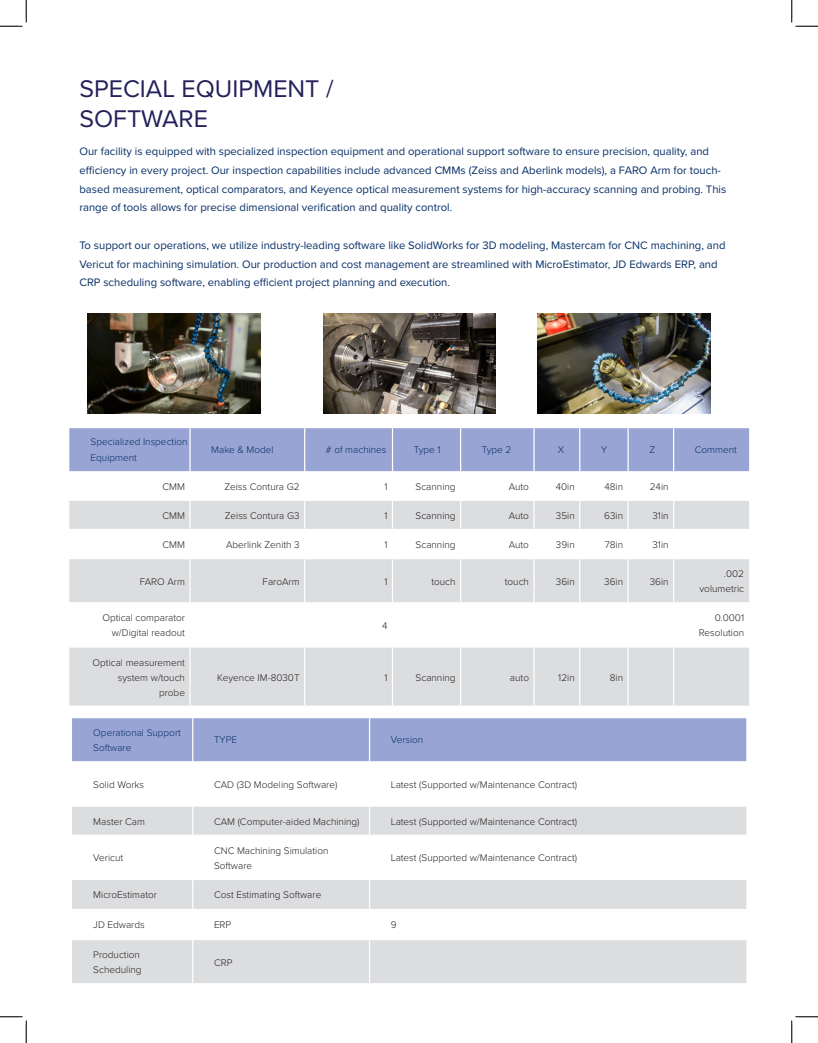
<style>
.page{position:relative;width:818px;height:1043px;background:#fff}
.page>*{position:absolute;margin:0;border:0;box-sizing:border-box;transform-origin:0 0}
.t1{font:25px/30px "Proxima Nova";color:#24205b}
.t2{font:11.25px/18.8px "Proxima Nova";color:#072e66}
.t3{font:300 10px/15px "Proxima Nova";color:#231f20;text-align:right}
.t4{font:300 10px/15px "Proxima Nova";color:#072e66}
</style>
<div class="page">
<img style="left:88px;top:313px;width:172px;height:100px">
<img style="left:323px;top:313px;width:172px;height:100px">
<img style="left:537px;top:313px;width:173px;height:100px">
<svg style="left:69px;top:559px;width:680px;height:146px;fill:#dcdddf"></svg>
<svg style="left:69px;top:428px;width:680px;height:101px"></svg>
<hr style="left:189px;top:559px;width:2px;height:43px;background:#fff">
<hr style="left:304px;top:559px;width:1px;height:43px;background:#fff">
<hr style="left:392px;top:559px;width:1px;height:43px;background:#fff">
<hr style="left:460px;top:559px;width:1px;height:43px;background:#fff">
<hr style="left:533px;top:559px;width:1px;height:43px;background:#fff">
<hr style="left:579px;top:559px;width:1px;height:43px;background:#fff">
<hr style="left:627px;top:559px;width:1px;height:43px;background:#fff">
<hr style="left:673px;top:559px;width:1px;height:43px;background:#fff">
<hr style="left:69px;top:602px;width:121px;height:1px;background:#fff">
<hr style="left:190px;top:602px;width:115px;height:1px;background:#fff">
<hr style="left:189px;top:603px;width:2px;height:43px;background:#fff">
<hr style="left:305px;top:602px;width:87px;height:1px;background:#fff">
<hr style="left:304px;top:603px;width:1px;height:43px;background:#fff">
<hr style="left:392px;top:602px;width:68px;height:1px;background:#fff">
<hr style="left:392px;top:603px;width:1px;height:43px;background:#fff">
<hr style="left:460px;top:602px;width:74px;height:1px;background:#fff">
<hr style="left:460px;top:603px;width:1px;height:43px;background:#fff">
<hr style="left:534px;top:602px;width:45px;height:1px;background:#fff">
<hr style="left:533px;top:603px;width:1px;height:43px;background:#fff">
<hr style="left:579px;top:602px;width:49px;height:1px;background:#fff">
<hr style="left:579px;top:603px;width:1px;height:43px;background:#fff">
<hr style="left:628px;top:602px;width:45px;height:1px;background:#fff">
<hr style="left:627px;top:603px;width:1px;height:43px;background:#fff">
<hr style="left:673px;top:602px;width:76px;height:1px;background:#fff">
<hr style="left:673px;top:603px;width:1px;height:43px;background:#fff">
<hr style="left:69px;top:646px;width:121px;height:1px;background:#fff">
<hr style="left:190px;top:646px;width:115px;height:1px;background:#fff">
<hr style="left:189px;top:647px;width:2px;height:58px;background:#fff">
<hr style="left:305px;top:646px;width:87px;height:1px;background:#fff">
<hr style="left:304px;top:647px;width:1px;height:58px;background:#fff">
<hr style="left:392px;top:646px;width:68px;height:1px;background:#fff">
<hr style="left:392px;top:647px;width:1px;height:58px;background:#fff">
<hr style="left:460px;top:646px;width:74px;height:1px;background:#fff">
<hr style="left:460px;top:647px;width:1px;height:58px;background:#fff">
<hr style="left:534px;top:646px;width:45px;height:1px;background:#fff">
<hr style="left:533px;top:647px;width:1px;height:58px;background:#fff">
<hr style="left:579px;top:646px;width:49px;height:1px;background:#fff">
<hr style="left:579px;top:647px;width:1px;height:58px;background:#fff">
<hr style="left:628px;top:646px;width:45px;height:1px;background:#fff">
<hr style="left:627px;top:647px;width:1px;height:58px;background:#fff">
<hr style="left:673px;top:646px;width:76px;height:1px;background:#fff">
<hr style="left:673px;top:647px;width:1px;height:58px;background:#fff">
<div style="left:72px;top:718px;width:674px;height:43px;background:#98a4d3"></div>
<svg style="left:72px;top:807px;width:674px;height:176px;fill:#dcdddf"></svg>
<hr style="left:192px;top:718px;width:1px;height:43px;background:#fff">
<hr style="left:369px;top:718px;width:1px;height:43px;background:#fff">
<svg style="left:192px;top:807px;width:1px;height:27px"></svg>
<svg style="left:369px;top:806px;width:1px;height:28px"></svg>
<hr style="left:72px;top:834px;width:121px;height:1px;background:#fff">
<hr style="left:193px;top:834px;width:176px;height:1px;background:#fff">
<hr style="left:192px;top:835px;width:1px;height:43px;background:#fff">
<hr style="left:369px;top:834px;width:377px;height:1px;background:#fff">
<hr style="left:369px;top:835px;width:1px;height:43px;background:#fff">
<hr style="left:72px;top:878px;width:121px;height:2px;background:#fff">
<hr style="left:193px;top:878px;width:176px;height:2px;background:#fff">
<hr style="left:369px;top:878px;width:377px;height:2px;background:#fff">
<hr style="left:72px;top:908px;width:121px;height:2px;background:#fff">
<hr style="left:193px;top:908px;width:176px;height:2px;background:#fff">
<svg style="left:192px;top:880px;width:1px;height:59px"></svg>
<hr style="left:369px;top:908px;width:377px;height:2px;background:#fff">
<svg style="left:369px;top:880px;width:1px;height:59px"></svg>
<hr style="left:72px;top:939px;width:121px;height:1px;background:#fff">
<hr style="left:193px;top:939px;width:176px;height:1px;background:#fff">
<hr style="left:192px;top:940px;width:1px;height:43px;background:#fff">
<hr style="left:369px;top:939px;width:377px;height:1px;background:#fff">
<hr style="left:369px;top:940px;width:1px;height:43px;background:#fff">
<svg style="left:0;top:0;width:27px;height:27px"></svg>
<svg style="left:0;top:1016px;width:27px;height:26px"></svg>
<svg style="left:791px;top:0;width:27px;height:27px"></svg>
<svg style="left:791px;top:1016px;width:27px;height:26px"></svg>
<h1 class="t1" style="left:79px;top:72px;width:255px">SPECIAL EQUIPMENT /<br>SOFTWARE</h1>
<p class="t2" style="left:79px;top:141px;width:648px">Our facility is equipped with specialized inspection equipment and operational support software to ensure precision, quality, and efficiency in every project. Our inspection capabilities include advanced CMMs (Zeiss and Aberlink models), a FARO Arm for touch&shy;based measurement, optical comparators, and Keyence optical measurement systems for high-accuracy scanning and probing. This range of tools allows for precise dimensional verification and quality control.</p>
<p class="t2" style="left:79px;top:235px;width:647px">To support our operations, we utilize industry-leading software like SolidWorks for 3D modeling, Mastercam for CNC machining, and<br>Vericut for machining simulation. Our production and cost management are streamlined with MicroEstimator, JD Edwards ERP, and<br>CRP scheduling software, enabling efficient project planning and execution.</p>
<p class="t4" style="left:91px;top:434px;width:98px">Specialized Inspection<br>Equipment</p>
<p class="t4" style="left:211px;top:441px;width:64px">Make &amp; Model</p>
<p class="t4" style="left:326px;top:441px;width:62px"># of machines</p>
<p class="t4" style="left:414px;top:441px;width:28px">Type 1</p>
<p class="t4" style="left:482px;top:441px;width:31px">Type 2</p>
<p class="t4" style="left:558px;top:441px;width:8px">X</p>
<p class="t4" style="left:601px;top:441px;width:8px">Y</p>
<p class="t4" style="left:649px;top:441px;width:7px">Z</p>
<p class="t4" style="left:694px;top:441px;width:44px">Comment</p>
<p class="t3" style="left:162px;top:478px;width:24px">CMM</p>
<p class="t3" style="left:224px;top:478px;width:77px">Zeiss Contura G2</p>
<p class="t3" style="left:384px;top:478px;width:5px">1</p>
<p class="t3" style="left:415px;top:478px;width:41px">Scanning</p>
<p class="t3" style="left:508px;top:478px;width:22px">Auto</p>
<p class="t3" style="left:555px;top:478px;width:21px">40in</p>
<p class="t3" style="left:604px;top:478px;width:20px">48in</p>
<p class="t3" style="left:649px;top:478px;width:20px">24in</p>
<p class="t3" style="left:162px;top:507px;width:24px">CMM</p>
<p class="t3" style="left:225px;top:507px;width:76px">Zeiss Contura G3</p>
<p class="t3" style="left:384px;top:507px;width:5px">1</p>
<p class="t3" style="left:415px;top:507px;width:41px">Scanning</p>
<p class="t3" style="left:508px;top:507px;width:22px">Auto</p>
<p class="t3" style="left:556px;top:507px;width:20px">35in</p>
<p class="t3" style="left:604px;top:507px;width:20px">63in</p>
<p class="t3" style="left:652px;top:507px;width:18px">31in</p>
<p class="t3" style="left:162px;top:536px;width:24px">CMM</p>
<p class="t3" style="left:226px;top:536px;width:75px">Aberlink Zenith 3</p>
<p class="t3" style="left:384px;top:536px;width:5px">1</p>
<p class="t3" style="left:415px;top:536px;width:41px">Scanning</p>
<p class="t3" style="left:508px;top:536px;width:22px">Auto</p>
<p class="t3" style="left:556px;top:536px;width:20px">39in</p>
<p class="t3" style="left:604px;top:536px;width:20px">78in</p>
<p class="t3" style="left:652px;top:536px;width:18px">31in</p>
<p class="t3" style="left:140px;top:573px;width:47px">FARO Arm</p>
<p class="t3" style="left:262px;top:573px;width:39px">FaroArm</p>
<p class="t3" style="left:384px;top:573px;width:5px">1</p>
<p class="t3" style="left:431px;top:573px;width:26px">touch</p>
<p class="t3" style="left:505px;top:573px;width:26px">touch</p>
<p class="t3" style="left:556px;top:573px;width:20px">36in</p>
<p class="t3" style="left:604px;top:573px;width:20px">36in</p>
<p class="t3" style="left:649px;top:573px;width:20px">36in</p>
<p class="t3" style="left:699px;top:566px;width:46px">.002 volumetric</p>
<p class="t3" style="left:102px;top:610px;width:84px">Optical comparator w/Digital readout</p>
<p class="t3" style="left:382px;top:617px;width:7px">4</p>
<p class="t3" style="left:699px;top:610px;width:47px">0.0001<br>Resolution</p>
<p class="t3" style="left:93px;top:654px;width:94px">Optical measurement system w/touch probe</p>
<p class="t3" style="left:217px;top:669px;width:84px">Keyence IM-8030T</p>
<p class="t3" style="left:384px;top:669px;width:5px">1</p>
<p class="t3" style="left:415px;top:669px;width:41px">Scanning</p>
<p class="t3" style="left:510px;top:669px;width:21px">auto</p>
<p class="t3" style="left:558px;top:669px;width:18px">12in</p>
<p class="t3" style="left:609px;top:669px;width:15px">8in</p>
<p class="t4" style="left:93px;top:724px;width:89px">Operational Support<br>Software</p>
<p class="t4" style="left:214px;top:731px;width:25px">TYPE</p>
<p class="t4" style="left:391px;top:731px;width:34px">Version</p>
<p class="t3" style="left:93px;top:776px;width:52px">Solid Works</p>
<p class="t3" style="left:214px;top:776px;width:125px">CAD (3D Modeling Software)</p>
<p class="t3" style="left:391px;top:776px;width:188px">Latest (Supported w/Maintenance Contract)</p>
<p class="t3" style="left:93px;top:813px;width:53px">Master Cam</p>
<p class="t3" style="left:214px;top:813px;width:147px">CAM (Computer-aided Machining)</p>
<p class="t3" style="left:391px;top:813px;width:188px">Latest (Supported w/Maintenance Contract)</p>
<p class="t3" style="left:93px;top:850px;width:31px">Vericut</p>
<p class="t3" style="left:214px;top:842px;width:116px;text-align:left">CNC Machining Simulation<br>Software</p>
<p class="t3" style="left:391px;top:850px;width:188px">Latest (Supported w/Maintenance Contract)</p>
<p class="t3" style="left:93px;top:887px;width:65px">MicroEstimator</p>
<p class="t3" style="left:214px;top:887px;width:109px">Cost Estimating Software</p>
<p class="t3" style="left:93px;top:917px;width:53px">JD Edwards</p>
<p class="t3" style="left:214px;top:917px;width:19px">ERP</p>
<p class="t3" style="left:391px;top:917px;width:7px">9</p>
<p class="t3" style="left:93px;top:946px;width:50px;text-align:left">Production<br>Scheduling</p>
<p class="t3" style="left:214px;top:954px;width:20px">CRP</p>
</div>
